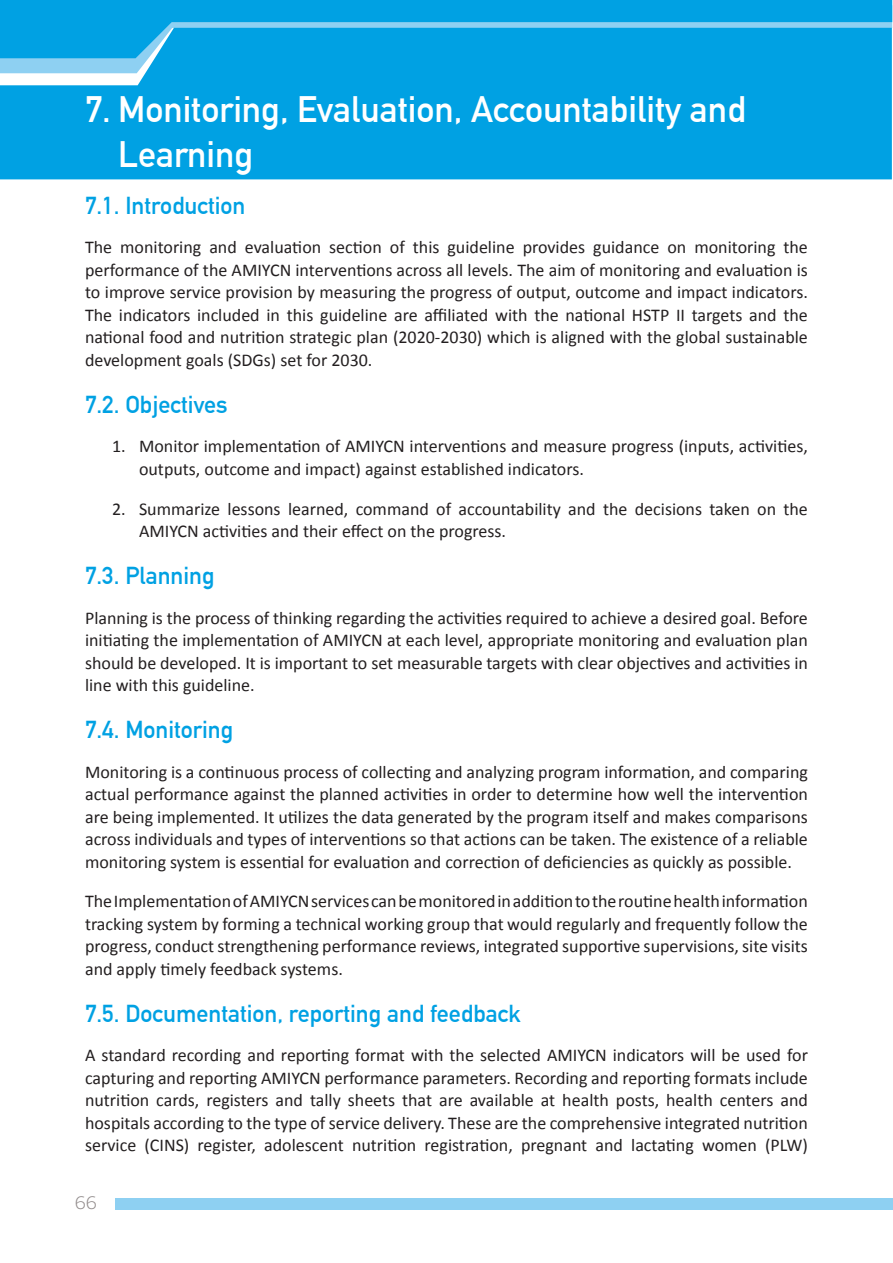
<style>
.page{position:relative;width:893px;height:1263px;background:#fff}
.page>*{position:absolute;margin:0;border:0;box-sizing:border-box;transform-origin:0 0}
.t1{font:700 36px/45px "DIN Alternate";color:#fff}
.t2{font:700 24px "DIN Alternate";color:#00a1e3}
.t3{font:18px/22.5px "Calibri";color:#231f20;text-align:justify}
.t4{font:300 18px "Alright Sans";color:#908a8a}
</style>
<div class="page">
<div style="left:116px;top:1198px;width:777px;height:12px;background:#8ed0f2"></div>
<svg style="left:0;top:0;width:892px;height:28px;background:#17a8e5"></svg>
<div style="left:0;top:28px;width:892px;height:151px;background:#00a1e3"></div>
<h1 class="t1" style="left:118px;top:84px;width:629px;text-indent:-33px">7. Monitoring, Evaluation, Accountability and<br>Learning</h1>
<h2 class="t2" style="left:85px;top:187px;width:162px">7.1. Introduction</h2>
<p class="t3" style="left:85px;top:236px;width:724px">The monitoring and evaluation section of this guideline provides guidance on monitoring the performance of the AMIYCN interventions across all levels. The aim of monitoring and evaluation is to improve service provision by measuring the progress of output, outcome and impact indicators.<br>The indicators included in this guideline are affiliated with the national HSTP II targets and the national food and nutrition strategic plan (2020-2030) which is aligned with the global sustainable development goals (SDGs) set for 2030.</p>
<h2 class="t2" style="left:85px;top:386px;width:144px">7.2. Objectives</h2>
<p class="t3" style="left:139px;top:435px;width:670px;text-indent:-27px">1. Monitor implementation of AMIYCN interventions and measure progress (inputs, activities, outputs, outcome and impact) against established indicators.</p>
<p class="t3" style="left:139px;top:497px;width:670px;text-indent:-27px">2. Summarize lessons learned, command of accountability and the decisions taken on the<br>AMIYCN activities and their effect on the progress.</p>
<h2 class="t2" style="left:85px;top:557px;width:131px">7.3. Planning</h2>
<p class="t3" style="left:85px;top:606px;width:724px">Planning is the process of thinking regarding the activities required to achieve a desired goal. Before initiating the implementation of AMIYCN at each level, appropriate monitoring and evaluation plan should be developed. It is important to set measurable targets with clear objectives and activities in line with this guideline.</p>
<h2 class="t2" style="left:85px;top:711px;width:150px">7.4. Monitoring</h2>
<p class="t3" style="left:85px;top:760px;width:724px">Monitoring is a continuous process of collecting and analyzing program information, and comparing actual performance against the planned activities in order to determine how well the intervention are being implemented. It utilizes the data generated by the program itself and makes comparisons across individuals and types of interventions so that actions can be taken. The existence of a reliable monitoring system is essential for evaluation and correction of deficiencies as quickly as possible.</p>
<p class="t3" style="left:85px;top:889px;width:724px">The Implementation of AMIYCN services can be monitored in addition to the routine health information tracking system by forming a technical working group that would regularly and frequently follow the progress, conduct strengthening performance reviews, integrated supportive supervisions, site visits and apply timely feedback systems.</p>
<h2 class="t2" style="left:85px;top:995px;width:437px">7.5. Documentation, reporting and feedback</h2>
<p class="t3" style="left:85px;top:1043px;width:724px">A standard recording and reporting format with the selected AMIYCN indicators will be used for capturing and reporting AMIYCN performance parameters. Recording and reporting formats include nutrition cards, registers and tally sheets that are available at health posts, health centers and hospitals according to the type of service delivery. These are the comprehensive integrated nutrition service (CINS) register, adolescent nutrition registration, pregnant and lactating women (PLW)</p>
<p class="t4" style="left:75px;top:1190px;width:24px">66</p>
</div>
